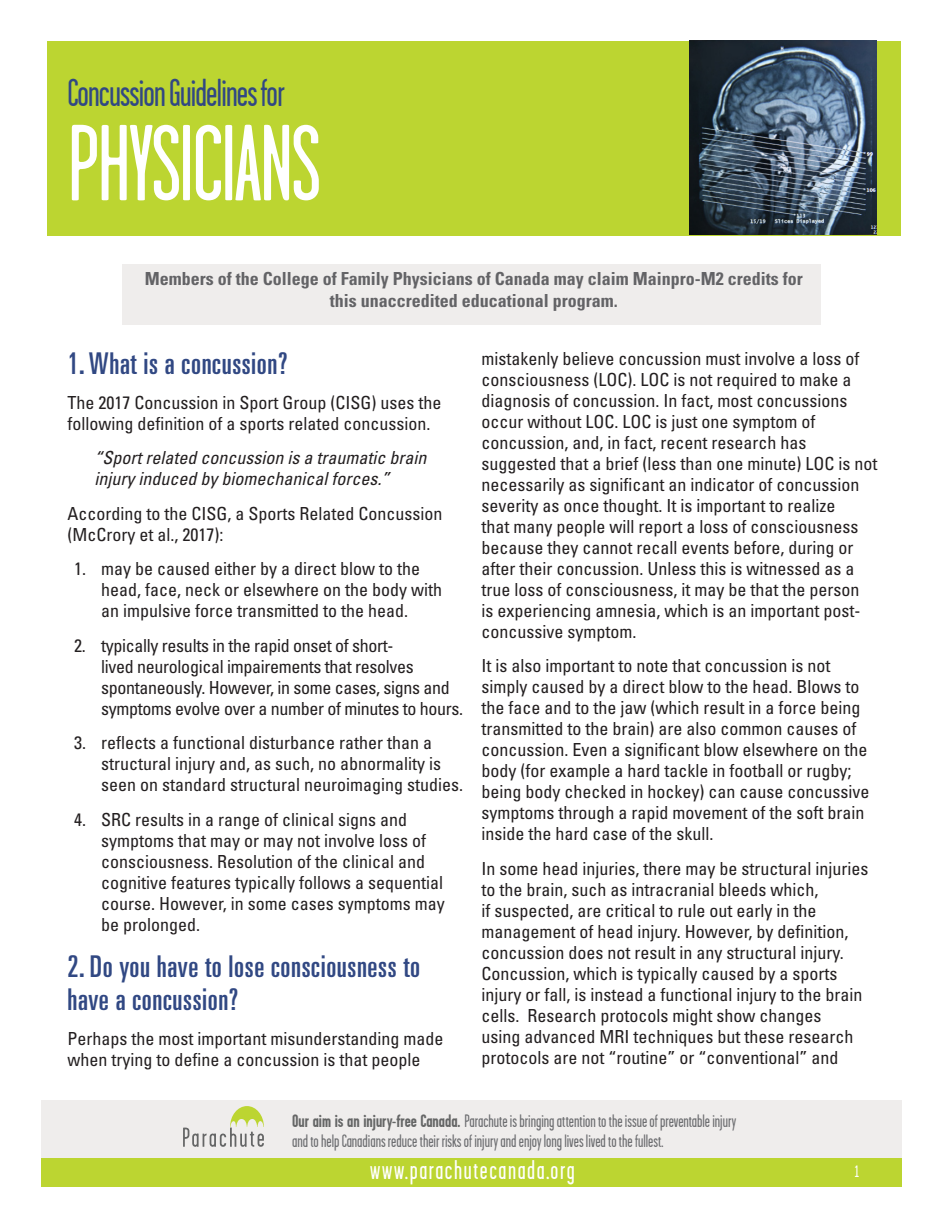
<style>
.page{position:relative;width:945px;height:1215px;background:#fff}
.page>*{position:absolute;margin:0;border:0;box-sizing:border-box;transform-origin:0 0}
.t1{font:108px "Garage Gothic";letter-spacing:-.02em;color:#fff}
.t2{font:39px "Garage Gothic";letter-spacing:-.02em;color:#314883}
.t3{font:ultra-condensed 30px/33px "Univers";letter-spacing:.02em;color:#314883}
.t4{font:27px "Garage Gothic";letter-spacing:.06em;color:#fff}
.body{font:condensed 18px/21px "Univers";color:#231f20}
.body-2{font:condensed 18px/21px "Univers";letter-spacing:-.02em;color:#231f20}
.t5{font:18px/19.8px "Garage Gothic";color:#6c6d70}
.t6{font:700 condensed 18px/21.6px "Univers";color:#636366;text-align:center}
.body-3{font:italic condensed 18px/21px "Univers";color:#231f20}
.t7{font:16.5px "Garage Gothic";color:#fff}
.s1{font-weight:700;color:#656666}
</style>
<div class="page">
<div style="left:122px;top:264px;width:699px;height:61px;background:#efedec"></div>
<div style="left:47px;top:42px;width:853px;height:194px;background:#bcd531"></div>
<img style="left:690px;top:41px;width:187px;height:194px">
<div style="left:41px;top:1100px;width:861px;height:67px;background:#efedec"></div>
<div style="left:41px;top:1158px;width:861px;height:29px;background:#bcd531"></div>
<svg style="left:183px;top:1106px;width:81px;height:41px"></svg>
<p class="t2" style="left:68px;top:69px;width:219px">Concussion Guidelines for</p>
<p class="t1" style="left:68px;top:97px;width:255px">PHYSICIANS</p>
<p class="t6" style="left:145px;top:268px;width:659px">Members of the College of Family Physicians of Canada may claim Mainpro-M2 credits for this unaccredited educational program.</p>
<p class="t3" style="left:68px;top:347px;width:222px">1. What is a concussion?</p>
<p class="body" style="left:68px;top:392px;width:375px">The 2017 Concussion in Sport Group (CISG) uses the following definition of a sports related concussion.</p>
<p class="body-3" style="left:94px;top:447px;width:333px">“Sport related concussion is a traumatic brain injury induced by biomechanical forces.”</p>
<p class="body" style="left:68px;top:503px;width:376px">According to the CISG, a Sports Related Concussion (McCrory et al., 2017):</p>
<p class="body" style="left:101px;top:558px;width:342px;text-indent:-27px">1. may be caused either by a direct blow to the head, face, neck or elsewhere on the body with an impulsive force transmitted to the head.</p>
<p class="body-2" style="left:101px;top:635px;width:363px;text-indent:-27px">2. typically results in the rapid onset of short-<br>lived neurological impairements that resolves spontaneously. However, in some cases, signs and symptoms evolve over a number of minutes to hours.</p>
<p class="body" style="left:101px;top:732px;width:363px;text-indent:-27px">3. reflects a functional disturbance rather than a structural injury and, as such, no abnormality is seen on standard structural neuroimaging studies.</p>
<p class="body" style="left:101px;top:809px;width:345px;text-indent:-27px">4. SRC results in a range of clinical signs and symptoms that may or may not involve loss of consciousness. Resolution of the clinical and cognitive features typically follows a sequential course. However, in some cases symptoms may be prolonged.</p>
<p class="t3" style="left:68px;top:950px;width:354px">2. Do you have to lose consciousness to have a concussion?</p>
<p class="body" style="left:68px;top:1028px;width:377px">Perhaps the most important misunderstanding made when trying to define a concussion is that people</p>
<p class="body" style="left:482px;top:348px;width:397px">mistakenly believe concussion must involve a loss of consciousness (LOC). LOC is not required to make a diagnosis of concussion. In fact, most concussions occur without LOC. LOC is just one symptom of concussion, and, in fact, recent research has suggested that a brief (less than one minute) LOC is not necessarily as significant an indicator of concussion severity as once thought. It is important to realize<br>that many people will report a loss of consciousness because they cannot recall events before, during or after their concussion. Unless this is witnessed as a true loss of consciousness, it may be that the person<br>is experiencing amnesia, which is an important post&shy;concussive symptom.</p>
<p class="body" style="left:482px;top:655px;width:389px">It is also important to note that concussion is not simply caused by a direct blow to the head. Blows to the face and to the jaw (which result in a force being transmitted to the brain) are also common causes of concussion. Even a significant blow elsewhere on the body (for example a hard tackle in football or rugby; being body checked in hockey) can cause concussive symptoms through a rapid movement of the soft brain inside the hard case of the skull.</p>
<p class="body" style="left:482px;top:858px;width:388px">In some head injuries, there may be structural injuries to the brain, such as intracranial bleeds which,<br>if suspected, are critical to rule out early in the management of head injury. However, by definition, concussion does not result in any structural injury.<br>Concussion, which is typically caused by a sports injury or fall, is instead a functional injury to the brain cells. Research protocols might show changes<br>using advanced MRI techniques but these research protocols are not “routine” or “conventional” and</p>
<p class="t5" style="left:292px;top:1110px;width:446px"><span class="s1">Our aim is an injury-free Canada.</span> Parachute is bringing attention to the issue of preventable injury and to help Canadians reduce their risks of injury and enjoy long lives lived to the fullest.</p>
<p class="t4" style="left:370px;top:1153px;width:206px">www.parachutecanada.org</p>
<p class="t7" style="left:855px;top:1161px;width:6px">1</p>
</div>
